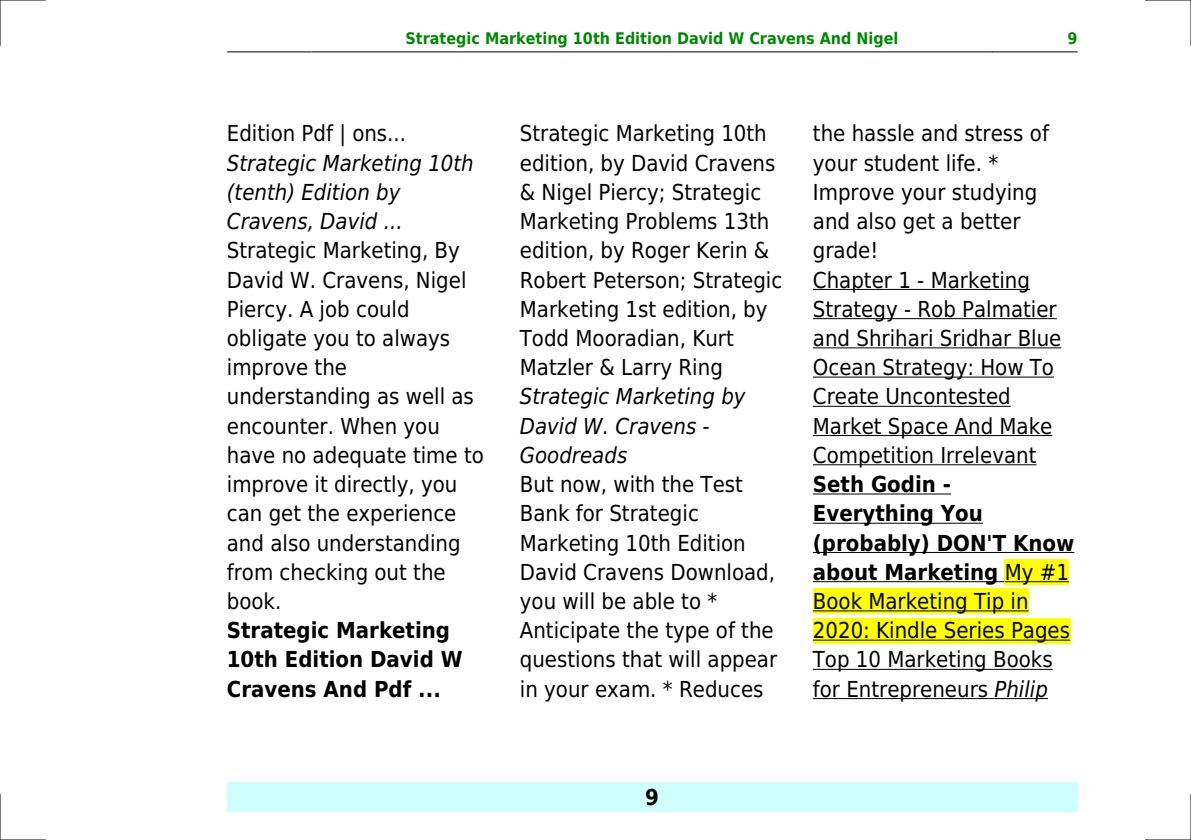
<style>
.page{position:relative;width:1191px;height:840px;background:#fff}
.page>*{position:absolute;margin:0;border:0;box-sizing:border-box;transform-origin:0 0}
.t1{font:22px/29.2px "DejaVu Sans Condensed";color:#000}
.t2{font:italic 22px/29.2px "DejaVu Sans Condensed";color:#000}
.t3{font:700 22px/29.2px "DejaVu Sans Condensed";color:#000}
.t4{font:700 16px "DejaVu Sans Condensed";color:#080}
.s1{font-weight:700}
.s2{font-style:italic}
</style>
<div class="page">
<hr style="left:227px;top:51px;width:85px;height:1px;background:#000">
<hr style="left:312px;top:51px;width:680px;height:1px;background:#000">
<hr style="left:992px;top:51px;width:85px;height:1px;background:#000">
<div style="left:227px;top:782px;width:850px;height:29px;background:#cffffc"></div>
<hr style="left:813px;top:289px;width:217px;height:1px;background:#000">
<hr style="left:813px;top:318px;width:243px;height:1px;background:#000">
<hr style="left:813px;top:347px;width:198px;height:1px;background:#000">
<hr style="left:1017px;top:347px;width:44px;height:1px;background:#000">
<hr style="left:813px;top:376px;width:241px;height:1px;background:#000">
<hr style="left:813px;top:405px;width:197px;height:1px;background:#000">
<hr style="left:813px;top:435px;width:239px;height:1px;background:#000">
<hr style="left:813px;top:464px;width:223px;height:1px;background:#000">
<hr style="left:813px;top:493px;width:138px;height:1px;background:#000">
<hr style="left:813px;top:522px;width:170px;height:1px;background:#000">
<hr style="left:813px;top:551px;width:261px;height:1px;background:#000">
<hr style="left:813px;top:581px;width:185px;height:1px;background:#000">
<div style="left:1004px;top:559px;width:65px;height:25px;background:#ff0"></div>
<hr style="left:1004px;top:581px;width:65px;height:1px;background:#000">
<div style="left:813px;top:588px;width:215px;height:26px;background:#ff0"></div>
<hr style="left:813px;top:610px;width:215px;height:1px;background:#000">
<div style="left:813px;top:617px;width:257px;height:26px;background:#ff0"></div>
<hr style="left:813px;top:639px;width:257px;height:1px;background:#000">
<hr style="left:813px;top:668px;width:239px;height:1px;background:#000">
<hr style="left:813px;top:697px;width:175px;height:1px;background:#000">
<hr style="left:994px;top:697px;width:54px;height:1px;background:#000">
<hr style="left:0;top:0;width:45px;height:1px;background:#000">
<hr style="left:1145px;top:0;width:46px;height:1px;background:#000">
<hr style="left:0;top:839px;width:45px;height:1px;background:#000">
<hr style="left:1145px;top:839px;width:46px;height:1px;background:#000">
<hr style="left:0;top:0;width:1px;height:45px;background:#000">
<hr style="left:0;top:794px;width:1px;height:45px;background:#000">
<hr style="left:1190px;top:0;width:1px;height:45px;background:#000">
<hr style="left:1190px;top:794px;width:1px;height:45px;background:#000">
<p class="t4" style="left:405px;top:29px;width:494px">Strategic Marketing 10th Edition David W Cravens And Nigel</p>
<p class="t4" style="left:1067px;top:29px;width:12px">9</p>
<p class="t1" style="left:227px;top:119px;width:181px">Edition Pdf | ons...</p>
<p class="t2" style="left:227px;top:148px;width:248px">Strategic Marketing 10th (tenth) Edition by<br>Cravens, David ...</p>
<p class="t1" style="left:227px;top:236px;width:259px">Strategic Marketing, By<br>David W. Cravens, Nigel<br>Piercy. A job could obligate you to always improve the understanding as well as encounter. When you have no adequate time to improve it directly, you can get the experience and also understanding from checking out the book.</p>
<p class="t3" style="left:227px;top:615px;width:237px">Strategic Marketing<br>10th Edition David W<br>Cravens And Pdf ...</p>
<p class="t1" style="left:520px;top:119px;width:264px">Strategic Marketing 10th edition, by David Cravens &amp; Nigel Piercy; Strategic<br>Marketing Problems 13th edition, by Roger Kerin &amp;<br>Robert Peterson; Strategic<br>Marketing 1st edition, by<br>Todd Mooradian, Kurt<br>Matzler &amp; Larry Ring</p>
<p class="t2" style="left:520px;top:382px;width:227px">Strategic Marketing by<br>David W. Cravens -<br>Goodreads</p>
<p class="t1" style="left:520px;top:469px;width:259px">But now, with the Test<br>Bank for Strategic<br>Marketing 10th Edition<br>David Cravens Download, you will be able to *<br>Anticipate the type of the questions that will appear in your exam. * Reduces</p>
<p class="t1" style="left:813px;top:119px;width:250px">the hassle and stress of your student life. *<br>Improve your studying and also get a better grade!<br>Chapter 1 - Marketing<br>Strategy - Rob Palmatier and Shrihari Sridhar Blue<br>Ocean Strategy: How To<br>Create Uncontested<br>Market Space And Make<br>Competition Irrelevant</p>
<p class="t1" style="left:813px;top:469px;width:263px"><span class="s1">Seth Godin -<br>Everything You (probably) DON'T Know about Marketing</span> My #1<br>Book Marketing Tip in<br>2020: Kindle Series Pages<br>Top 10 Marketing Books for Entrepreneurs <span class="s2">Philip</span></p>
<p class="t3" style="left:645px;top:782px;width:15px">9</p>
</div>
